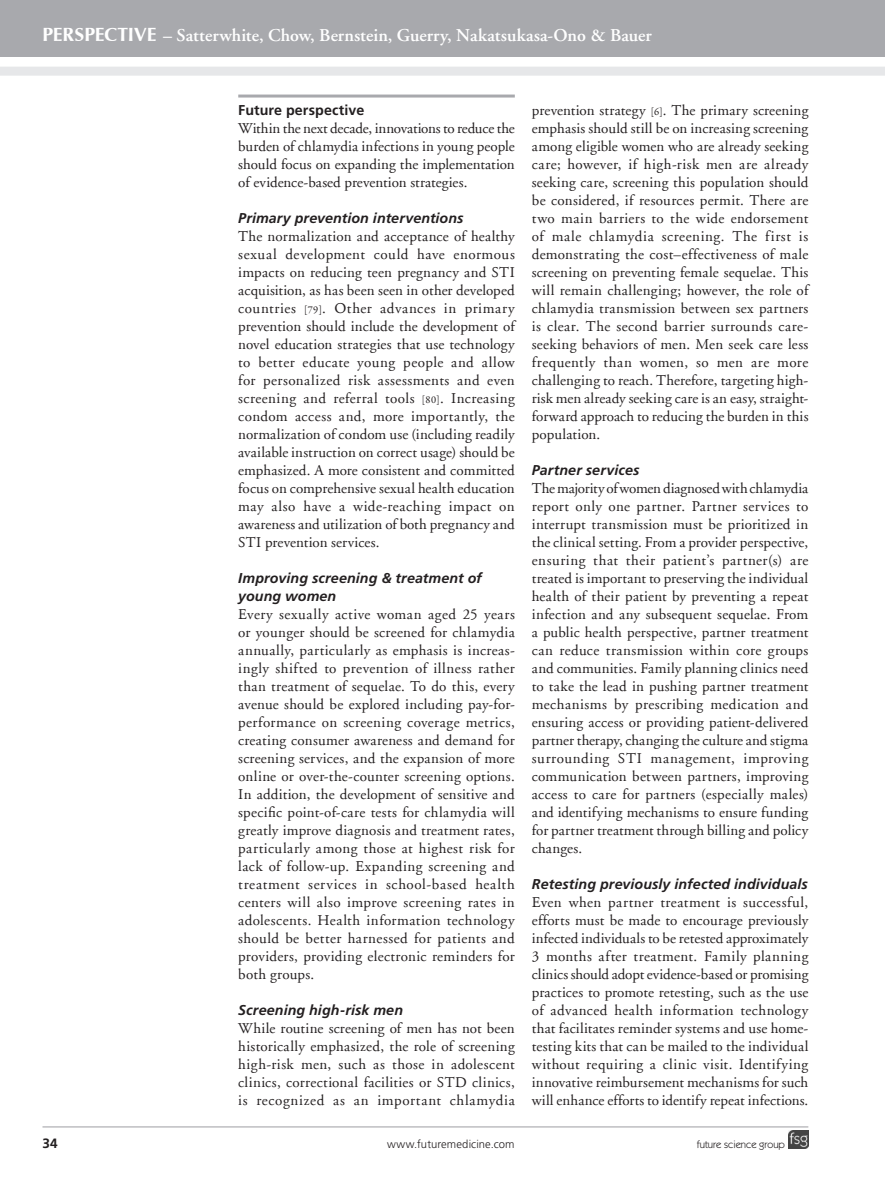
<style>
.page{position:relative;width:885px;height:1191px;background:#fff}
.page>*{position:absolute;margin:0;border:0;box-sizing:border-box;transform-origin:0 0}
.t1{font:600 18px "Adobe Garamond";color:#fff}
.bodyfirst{font:15px/18px "Adobe Garamond";letter-spacing:.01em;color:#231f20;text-align:justify}
.crosshead2{font:italic 700 14.25px/18px "Frutiger";letter-spacing:.005em;color:#231f20}
.crosshead1{font:700 14.25px "Frutiger";letter-spacing:.005em;color:#231f20}
.t2{font:700 13.5px "Frutiger";color:#231f20}
.t3{font:300 11.25px "Frutiger";letter-spacing:.01em;color:#231f20}
.t4{font:10.5px "Itc Kabel";color:#231f20}
.s1{font-family:"Iris UPC Bold";font-weight:400;font-size:30px}
.s2{font-family:"Garamond Premr Pro";font-size:10.5px}
</style>
<div class="page">
<div style="left:0;top:0;width:884px;height:57px;background:#a8a9ad"></div>
<hr style="left:42px;top:1126px;width:766px;height:1px;background:#a8a9ad">
<div style="left:0;top:67px;width:884px;height:9px;background:#e6e7e9"></div>
<img style="left:788px;top:1130px;width:20px;height:18px">
<hr style="left:238px;top:95px;width:276px;height:3px;background:#a8a9ad">
<p class="t1" style="left:43px;top:26px;width:610px"><span class="s1">PERSPECTIVE</span> – Satterwhite, Chow, Bernstein, Guerry, Nakatsukasa-Ono &amp; Bauer</p>
<p class="crosshead1" style="left:238px;top:101px;width:127px">Future perspective</p>
<p class="bodyfirst" style="left:238px;top:119px;width:278px">Within the next decade, innovations to reduce the burden of chlamydia infections in young people should focus on expanding the implementation of evidence-based prevention strategies.</p>
<p class="crosshead2" style="left:238px;top:209px;width:227px">Primary prevention interventions</p>
<p class="bodyfirst" style="left:238px;top:227px;width:278px">The normalization and acceptance of healthy sexual development could have enormous impacts on reducing teen pregnancy and STI acquisition, as has been seen in other developed countries <span class="s2">[79]</span>. Other advances in primary prevention should include the development of novel education strategies that use technology to better educate young people and allow for personalized risk assessments and even screening and referral tools <span class="s2">[80]</span>. Increasing condom access and, more importantly, the normalization of condom use (including readily available instruction on correct usage) should be emphasized. A more consistent and committed focus on comprehensive sexual health education may also have a wide-reaching impact on awareness and utilization of both pregnancy and STI prevention services.</p>
<p class="crosshead2" style="left:238px;top:569px;width:245px">Improving screening &amp; treatment of young women</p>
<p class="bodyfirst" style="left:238px;top:605px;width:278px">Every sexually active woman aged 25 years or younger should be screened for chlamydia annually, particularly as emphasis is increas&shy;ingly shifted to prevention of illness rather than treatment of sequelae. To do this, every avenue should be explored including pay-for&shy;performance on screening coverage metrics, creating consumer awareness and demand for screening services, and the expansion of more online or over-the-counter screening options.<br>In addition, the development of sensitive and specific point-of-care tests for chlamydia will greatly improve diagnosis and treatment rates, particularly among those at highest risk for lack of follow-up. Expanding screening and treatment services in school-based health centers will also improve screening rates in adolescents. Health information technology should be better harnessed for patients and providers, providing electronic reminders for both groups.</p>
<p class="crosshead2" style="left:238px;top:1001px;width:166px">Screening high-risk men</p>
<p class="bodyfirst" style="left:238px;top:1019px;width:278px">While routine screening of men has not been historically emphasized, the role of screening high-risk men, such as those in adolescent clinics, correctional facilities or STD clinics, is recognized as an important chlamydia</p>
<p class="bodyfirst" style="left:531px;top:101px;width:278px">prevention strategy <span class="s2">[6]</span>. The primary screening emphasis should still be on increasing screening among eligible women who are already seeking care; however, if high-risk men are already seeking care, screening this population should be considered, if resources permit. There are two main barriers to the wide endorsement of male chlamydia screening. The first is demonstrating the cost–effectiveness of male screening on preventing female sequelae. This will remain challenging; however, the role of chlamydia transmission between sex partners is clear. The second barrier surrounds care&shy;seeking behaviors of men. Men seek care less frequently than women, so men are more challenging to reach. Therefore, targeting high&shy;risk men already seeking care is an easy, straight&shy;forward approach to reducing the burden in this population.</p>
<p class="crosshead2" style="left:531px;top:461px;width:109px">Partner services</p>
<p class="bodyfirst" style="left:531px;top:479px;width:278px">The majority of women diagnosed with chlamydia report only one partner. Partner services to interrupt transmission must be prioritized in the clinical setting. From a provider perspective, ensuring that their patient’s partner(s) are treated is important to preserving the individual health of their patient by preventing a repeat infection and any subsequent sequelae. From a public health perspective, partner treatment can reduce transmission within core groups and communities. Family planning clinics need to take the lead in pushing partner treatment mechanisms by prescribing medication and ensuring access or providing patient-delivered partner therapy, changing the culture and stigma surrounding STI management, improving communication between partners, improving access to care for partners (especially males) and identifying mechanisms to ensure funding for partner treatment through billing and policy changes.</p>
<p class="crosshead2" style="left:531px;top:875px;width:277px">Retesting previously infected individuals</p>
<p class="bodyfirst" style="left:531px;top:893px;width:278px">Even when partner treatment is successful, efforts must be made to encourage previously infected individuals to be retested approximately 3 months after treatment. Family planning clinics should adopt evidence-based or promising practices to promote retesting, such as the use of advanced health information technology that facilitates reminder systems and use home&shy;testing kits that can be mailed to the individual without requiring a clinic visit. Identifying innovative reimbursement mechanisms for such will enhance efforts to identify repeat infections.</p>
<p class="t2" style="left:43px;top:1135px;width:17px">34</p>
<p class="t3" style="left:387px;top:1138px;width:129px">www.futuremedicine.com</p>
<p class="t4" style="left:696px;top:1138px;width:90px">future science group</p>
</div>
